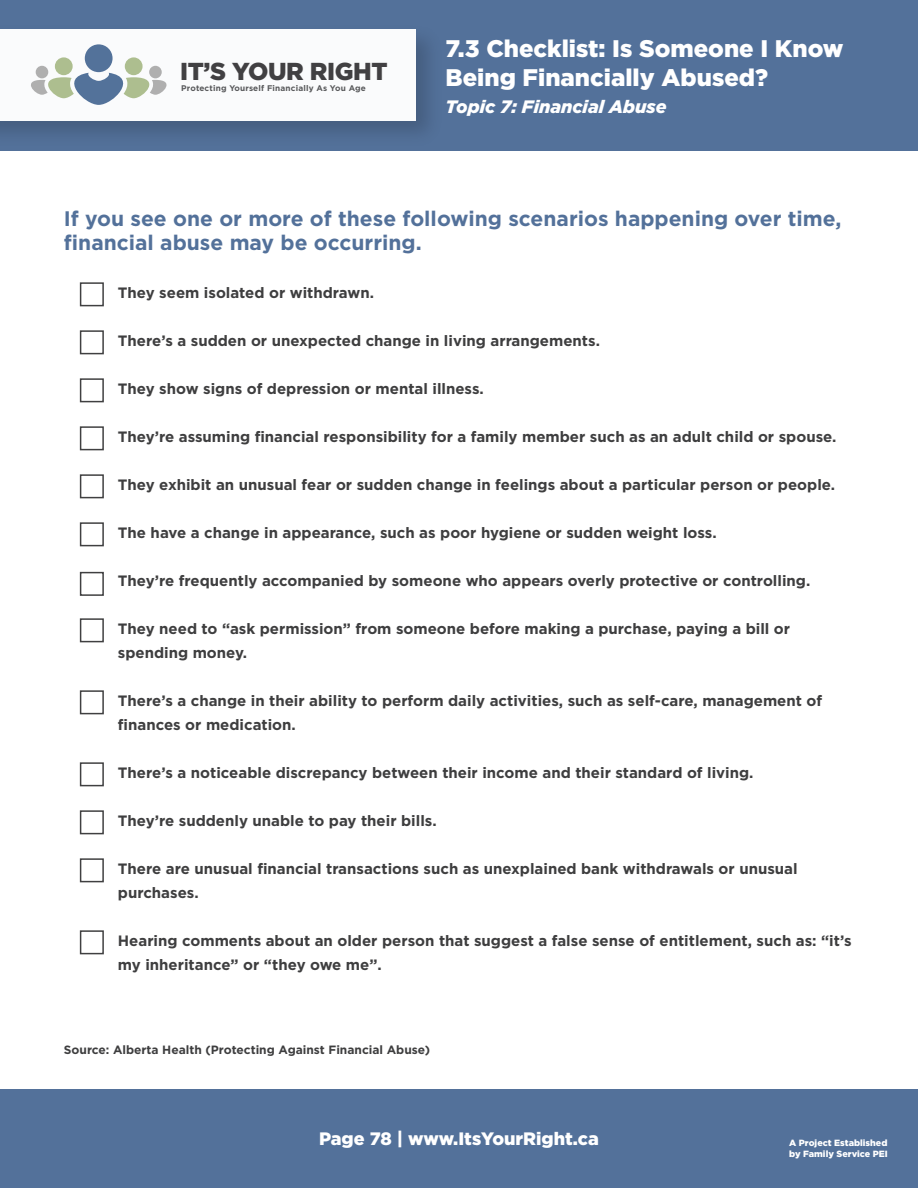
<style>
.page{position:relative;width:918px;height:1188px;background:#fff}
.page>*{position:absolute;margin:0;border:0;box-sizing:border-box;transform-origin:0 0}
.t1{font:900 24.45px "Gotham";letter-spacing:-.015em;color:#414042}
.t2{font:900 24px/28.8px "Gotham";color:#fff}
.t3{font:700 21px/24px "Gotham";color:#53719a}
.t4{font:900 18px "Gotham";color:#fff}
.t5{font:italic 900 18px "Gotham";color:#fff}
.t6{font:700 15px/24px "Gotham";color:#3e3e3f}
.t7{font:700 12px "Gotham";color:#3e3e3f}
.t8{font:900 9px/10.8px "Gotham";color:#fff}
.t9{font:700 8.25px "Gotham";letter-spacing:.02em;color:#58595b}
</style>
<div class="page">
<div style="left:0;top:0;width:918px;height:150px;background:#53719a"></div>
<img style="left:0;top:38px;width:450px;height:113px">
<div style="left:0;top:29px;width:416px;height:91px;background:#fafbfc"></div>
<svg style="left:31px;top:44px;width:136px;height:61px"></svg>
<div style="left:0;top:1089px;width:918px;height:99px;background:#53719a"></div>
<div style="left:80px;top:282px;width:24px;height:24px;border:2px solid #404041"></div>
<div style="left:80px;top:330px;width:24px;height:24px;border:2px solid #404041"></div>
<div style="left:80px;top:378px;width:24px;height:24px;border:2px solid #404041"></div>
<div style="left:80px;top:426px;width:24px;height:24px;border:2px solid #404041"></div>
<div style="left:80px;top:474px;width:24px;height:24px;border:2px solid #404041"></div>
<div style="left:80px;top:522px;width:24px;height:24px;border:2px solid #404041"></div>
<div style="left:80px;top:572px;width:24px;height:24px;border:2px solid #404041"></div>
<div style="left:80px;top:618px;width:24px;height:24px;border:2px solid #404041"></div>
<div style="left:80px;top:690px;width:24px;height:24px;border:2px solid #404041"></div>
<div style="left:80px;top:762px;width:24px;height:24px;border:2px solid #404041"></div>
<div style="left:80px;top:810px;width:24px;height:24px;border:2px solid #404041"></div>
<div style="left:80px;top:858px;width:24px;height:24px;border:2px solid #404041"></div>
<div style="left:80px;top:930px;width:24px;height:24px;border:2px solid #404041"></div>
<h1 class="t1" style="left:180px;top:58px;width:209px">IT’S YOUR RIGHT</h1>
<p class="t9" style="left:181px;top:83px;width:186px">Protecting Yourself Financially As You Age</p>
<h2 class="t2" style="left:446px;top:34px;width:399px">7.3 Checklist: Is Someone I Know<br>Being Financially Abused?</h2>
<p class="t5" style="left:446px;top:96px;width:223px">Topic 7: Financial Abuse</p>
<h3 class="t3" style="left:64px;top:206px;width:779px">If you see one or more of these following scenarios happening over time, financial abuse may be occurring.</h3>
<p class="t6" style="left:118px;top:280px;width:258px">They seem isolated or withdrawn.</p>
<p class="t6" style="left:118px;top:328px;width:484px">There’s a sudden or unexpected change in living arrangements.</p>
<p class="t6" style="left:118px;top:376px;width:367px">They show signs of depression or mental illness.</p>
<p class="t6" style="left:118px;top:424px;width:720px">They’re assuming financial responsibility for a family member such as an adult child or spouse.</p>
<p class="t6" style="left:118px;top:472px;width:719px">They exhibit an unusual fear or sudden change in feelings about a particular person or people.</p>
<p class="t6" style="left:118px;top:520px;width:600px">The have a change in appearance, such as poor hygiene or sudden weight loss.</p>
<p class="t6" style="left:118px;top:568px;width:694px">They’re frequently accompanied by someone who appears overly protective or controlling.</p>
<p class="t6" style="left:118px;top:616px;width:674px">They need to “ask permission” from someone before making a purchase, paying a bill or spending money.</p>
<p class="t6" style="left:118px;top:688px;width:706px">There’s a change in their ability to perform daily activities, such as self-care, management of finances or medication.</p>
<p class="t6" style="left:118px;top:760px;width:637px">There’s a noticeable discrepancy between their income and their standard of living.</p>
<p class="t6" style="left:118px;top:808px;width:320px">They’re suddenly unable to pay their bills.</p>
<p class="t6" style="left:118px;top:856px;width:681px">There are unusual financial transactions such as unexplained bank withdrawals or unusual purchases.</p>
<p class="t6" style="left:118px;top:928px;width:735px">Hearing comments about an older person that suggest a false sense of entitlement, such as: “it’s my inheritance” or “they owe me”.</p>
<p class="t7" style="left:64px;top:1043px;width:368px">Source: Alberta Health (Protecting Against Financial Abuse)</p>
<p class="t4" style="left:319px;top:1128px;width:281px">Page 78 | www.ItsYourRight.ca</p>
<p class="t8" style="left:789px;top:1138px;width:100px">A Project Established by Family Service PEI</p>
</div>
